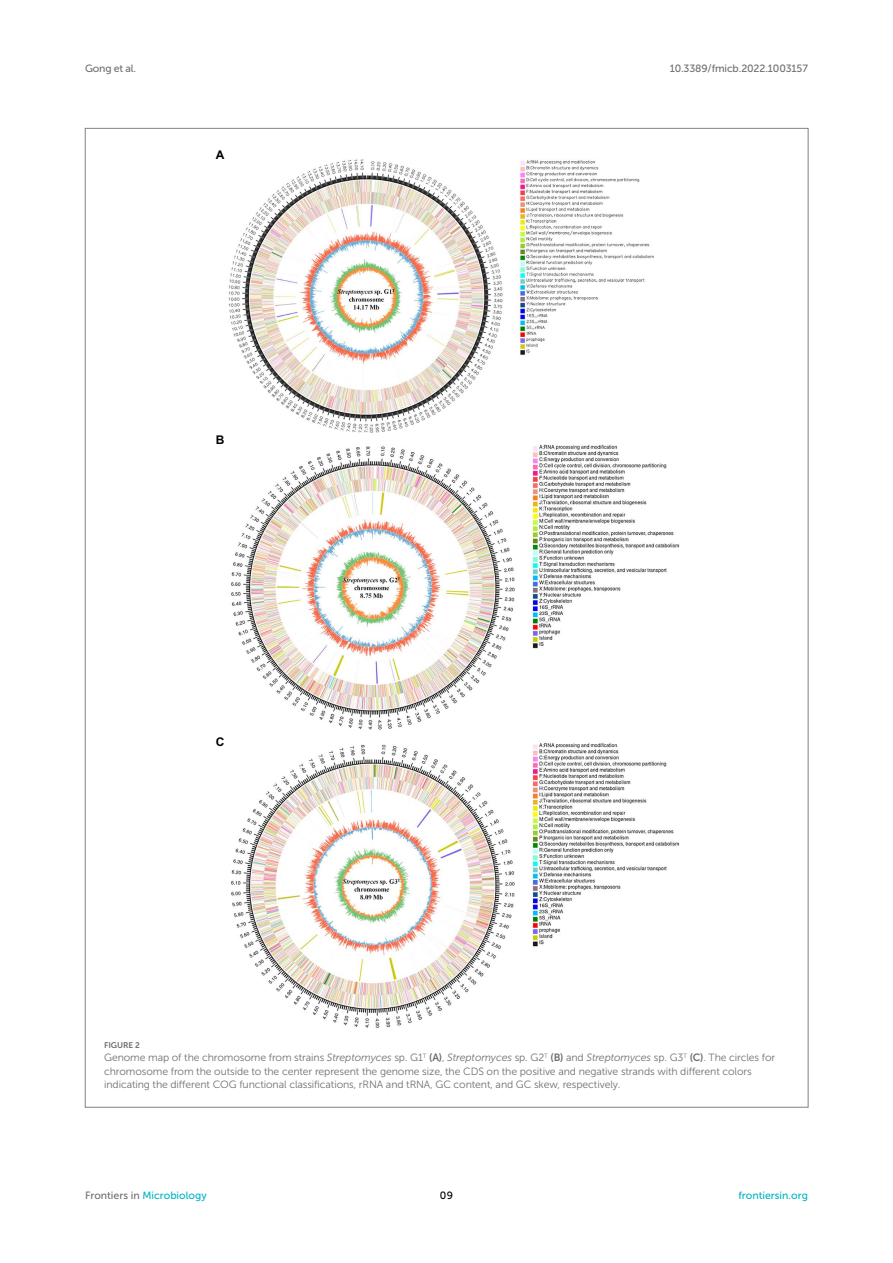
<style>
.page{position:relative;width:893px;height:1263px;background:#fff}
.page>*{position:absolute;margin:0;border:0;box-sizing:border-box;transform-origin:0 0}
.t1{font:700 12px "Arial";color:#000}
.FIG_LEG{font:10.5px/13.5px "Museo Sans 300";letter-spacing:-.01em;color:#706f70}
.t2{font:10.5px "Museo Sans 500";color:#00b4c4}
.t3{font:10.5px "Museo Sans 500";letter-spacing:-.015em;color:#706f70}
.t4{font:10.5px "Museo Sans 500";color:#000}
.FIG_HD{font:8.25px "Museo Sans 700";letter-spacing:-.01em;color:#706f70}
.s1{font-style:italic}
.s2{font-family:"Museo Sans 700"}
.s3{color:#706f70}
</style>
<div class="page">
<img style="left:228px;top:159px;width:452px;height:869px">
<p class="t3" style="left:85px;top:63px;width:53px">Gong et al.</p>
<p class="t3" style="left:670px;top:63px;width:140px">10.3389/fmicb.2022.1003157</p>
<p class="t1" style="left:216px;top:147px;width:10px">A</p>
<p class="t1" style="left:216px;top:431px;width:10px">B</p>
<p class="t1" style="left:216px;top:733px;width:10px">C</p>
<p class="FIG_HD" style="left:104px;top:1040px;width:37px">FIGURE 2</p>
<p class="FIG_LEG" style="left:104px;top:1051px;width:673px">Genome map of the chromosome from strains <span class="s1">Streptomyces</span> sp. G1<sup>T</sup> <span class="s2">(A)</span>, <span class="s1">Streptomyces</span> sp. G2<sup>T</sup> <span class="s2">(B)</span> and <span class="s1">Streptomyces</span> sp. G3<sup>T</sup> <span class="s2">(C)</span>. The circles for chromosome from the outside to the center represent the genome size, the CDS on the positive and negative strands with different colors indicating the different COG functional classifications, rRNA and tRNA, GC content, and GC skew, respectively.</p>
<p class="t2" style="left:85px;top:1190px;width:123px"><span class="s3">Frontiers in</span> Microbiology</p>
<p class="t4" style="left:440px;top:1190px;width:15px">09</p>
<p class="t2" style="left:738px;top:1190px;width:71px">frontiersin.org</p>
</div>
